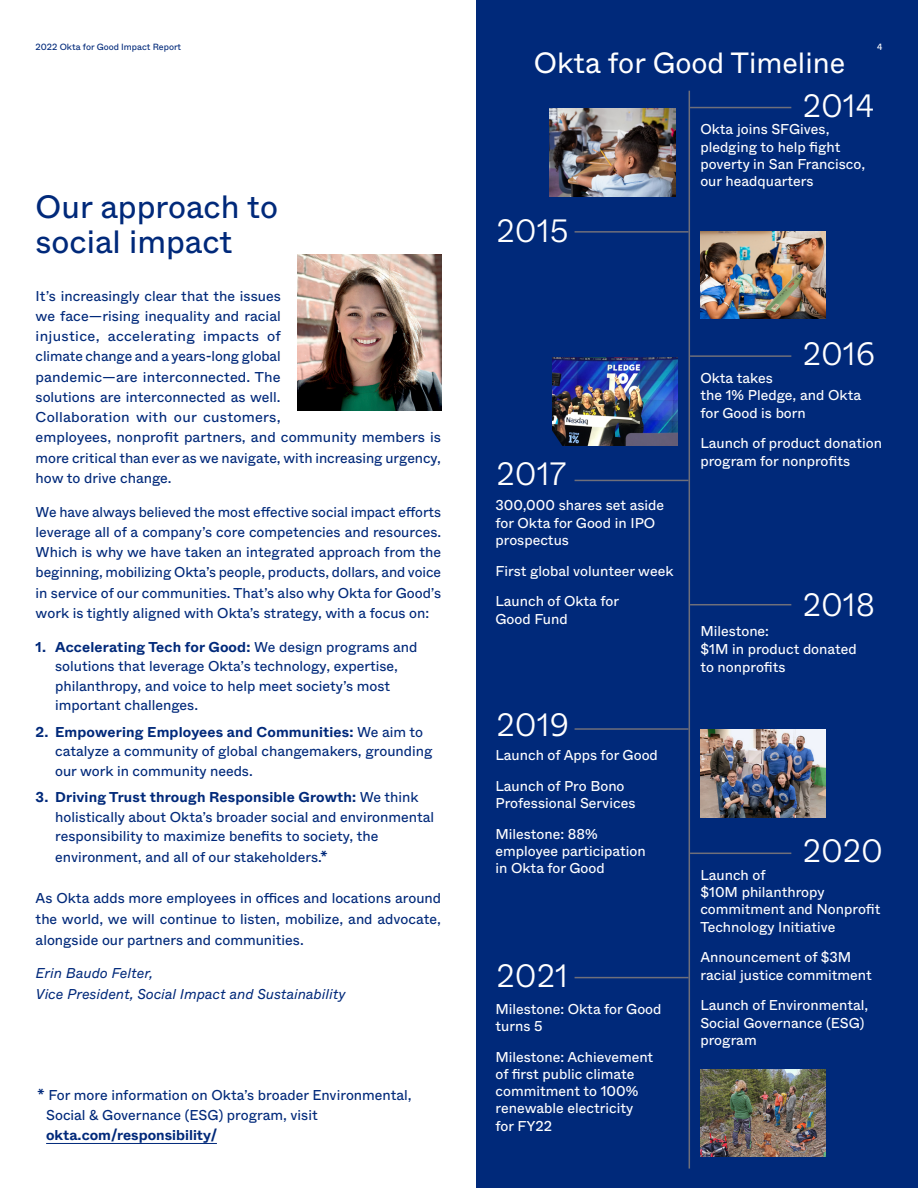
<style>
.page{position:relative;width:918px;height:1188px;background:#fff}
.page>*{position:absolute;margin:0;border:0;box-sizing:border-box;transform-origin:0 0}
.t1{font:300 32.25px "ABC Whyte";color:#fff}
.t2{font:32.25px/35.2px "ABC Whyte";color:#00297a}
.t3{font:29.25px "ABC Whyte";color:#fff}
.t4{font:14.25px/20.2px "ABC Whyte";color:#00297a}
.t5{font:14.25px/17.2px "ABC Whyte";color:#fff}
.t6{font:italic 14.25px/20.2px "ABC Whyte";color:#00297a}
.t7{font:700 14.25px "ABC Whyte";color:#00297a}
.t8{font:9px "ABC Whyte";color:#00297a}
.t9{font:9px "ABC Whyte";color:#fff}
.s1{font-weight:700}
</style>
<div class="page">
<div style="left:476px;top:0;width:442px;height:1188px;background:#00297a"></div>
<img style="left:700px;top:1069px;width:126px;height:88px">
<img style="left:700px;top:730px;width:126px;height:88px">
<img style="left:700px;top:231px;width:126px;height:88px">
<img style="left:552px;top:358px;width:125px;height:87px">
<hr style="left:689px;top:91px;width:1px;height:1078px;background:#6f6f7a">
<hr style="left:690px;top:107px;width:101px;height:1px;background:#6f6f7a">
<hr style="left:690px;top:355px;width:101px;height:2px;background:#6f6f7a">
<hr style="left:575px;top:231px;width:114px;height:2px;background:#6f6f7a">
<hr style="left:575px;top:480px;width:114px;height:1px;background:#6f6f7a">
<hr style="left:575px;top:728px;width:114px;height:2px;background:#6f6f7a">
<hr style="left:575px;top:977px;width:114px;height:1px;background:#6f6f7a">
<hr style="left:690px;top:604px;width:101px;height:1px;background:#6f6f7a">
<hr style="left:690px;top:853px;width:101px;height:1px;background:#6f6f7a">
<img style="left:550px;top:109px;width:125px;height:88px">
<hr style="left:46px;top:1143px;width:171px;height:1px;background:#00297a">
<img style="left:297px;top:254px;width:145px;height:156px">
<p class="t8" style="left:36px;top:40px;width:147px">2022 Okta for Good Impact Report</p>
<h1 class="t2" style="left:36px;top:187px;width:244px">Our approach to social impact</h1>
<p class="t4" style="left:36px;top:285px;width:407px">It’s increasingly clear that the issues<br>we face—rising inequality and racial<br>injustice, accelerating impacts of<br>climate change and a years-long global<br>pandemic—are interconnected. The<br>solutions are interconnected as well.<br>Collaboration with our customers,<br>employees, nonprofit partners, and community members is more critical than ever as we navigate, with increasing urgency, how to drive change.</p>
<p class="t4" style="left:36px;top:501px;width:407px;text-align:justify">We have always believed the most effective social impact efforts leverage all of a company’s core competencies and resources.<br>Which is why we have taken an integrated approach from the beginning, mobilizing Okta’s people, products, dollars, and voice in service of our communities. That’s also why Okta for Good’s work is tightly aligned with Okta’s strategy, with a focus on:</p>
<p class="t4" style="left:55px;top:636px;width:364px;line-height:19.5px;text-indent:-19px"><span class="s1">1. Accelerating Tech for Good:</span> We design programs and solutions that leverage Okta’s technology, expertise, philanthropy, and voice to help meet society’s most important challenges.</p>
<p class="t4" style="left:55px;top:721px;width:379px;line-height:19.5px;text-indent:-19px"><span class="s1">2. Empowering Employees and Communities:</span> We aim to catalyze a community of global changemakers, grounding our work in community needs.</p>
<p class="t4" style="left:55px;top:787px;width:381px;line-height:19.8px;text-indent:-19px"><span class="s1">3. Driving Trust through Responsible Growth:</span> We think holistically about Okta’s broader social and environmental responsibility to maximize benefits to society, the environment, and all of our stakeholders.*</p>
<p class="t4" style="left:36px;top:886px;width:407px;line-height:21px;text-align:justify">As Okta adds more employees in offices and locations around the world, we will continue to listen, mobilize, and advocate, alongside our partners and communities.</p>
<p class="t6" style="left:36px;top:963px;width:311px">Erin Baudo Felter,<br>Vice President, Social Impact and Sustainability</p>
<p class="t4" style="left:46px;top:1084px;width:367px;text-indent:-9px">* For more information on Okta’s broader Environmental,<br>Social &amp; Governance (ESG) program, visit</p>
<p class="t7" style="left:46px;top:1124px;width:173px">okta.com/responsibility/</p>
<h2 class="t3" style="left:534px;top:40px;width:313px">Okta for Good Timeline</h2>
<p class="t9" style="left:877px;top:40px;width:7px">4</p>
<h1 class="t1" style="left:803px;top:81px;width:73px">2014</h1>
<h1 class="t1" style="left:497px;top:206px;width:74px">2015</h1>
<p class="t5" style="left:700px;top:120px;width:166px">Okta joins SFGives, pledging to help fight poverty in San Francisco, our headquarters</p>
<h1 class="t1" style="left:497px;top:449px;width:71px">2017</h1>
<p class="t5" style="left:495px;top:496px;width:170px">300,000 shares set aside for Okta for Good in IPO prospectus</p>
<p class="t5" style="left:495px;top:554px;width:179px;line-height:30.8px">First global volunteer week<br>Launch of Okta for</p>
<p class="t5" style="left:495px;top:609px;width:74px">Good Fund</p>
<h1 class="t1" style="left:497px;top:700px;width:74px">2019</h1>
<p class="t5" style="left:495px;top:739px;width:164px;line-height:30.8px">Launch of Apps for Good<br>Launch of Pro Bono</p>
<p class="t5" style="left:495px;top:787px;width:141px;line-height:30.8px">Professional Services<br>Milestone: 88%</p>
<p class="t5" style="left:495px;top:842px;width:152px">employee participation in Okta for Good</p>
<h1 class="t1" style="left:497px;top:951px;width:73px">2021</h1>
<p class="t5" style="left:495px;top:999px;width:168px">Milestone: Okta for Good turns 5</p>
<p class="t5" style="left:495px;top:1047px;width:159px">Milestone: Achievement of first public climate commitment to 100% renewable electricity for FY22</p>
<h1 class="t1" style="left:803px;top:329px;width:74px">2016</h1>
<p class="t5" style="left:700px;top:369px;width:162px">Okta takes<br>the 1% Pledge, and Okta for Good is born</p>
<p class="t5" style="left:700px;top:434px;width:183px">Launch of product donation program for nonprofits</p>
<h1 class="t1" style="left:803px;top:580px;width:74px">2018</h1>
<p class="t5" style="left:700px;top:621px;width:158px;line-height:18px">Milestone:<br>$1M in product donated to nonprofits</p>
<h1 class="t1" style="left:803px;top:826px;width:82px">2020</h1>
<p class="t5" style="left:700px;top:865px;width:182px">Launch of<br>$10M philanthropy commitment and Nonprofit<br>Technology Initiative</p>
<p class="t5" style="left:700px;top:948px;width:173px">Announcement of $3M racial justice commitment</p>
<p class="t5" style="left:700px;top:996px;width:169px">Launch of Environmental,<br>Social Governance (ESG) program</p>
</div>
